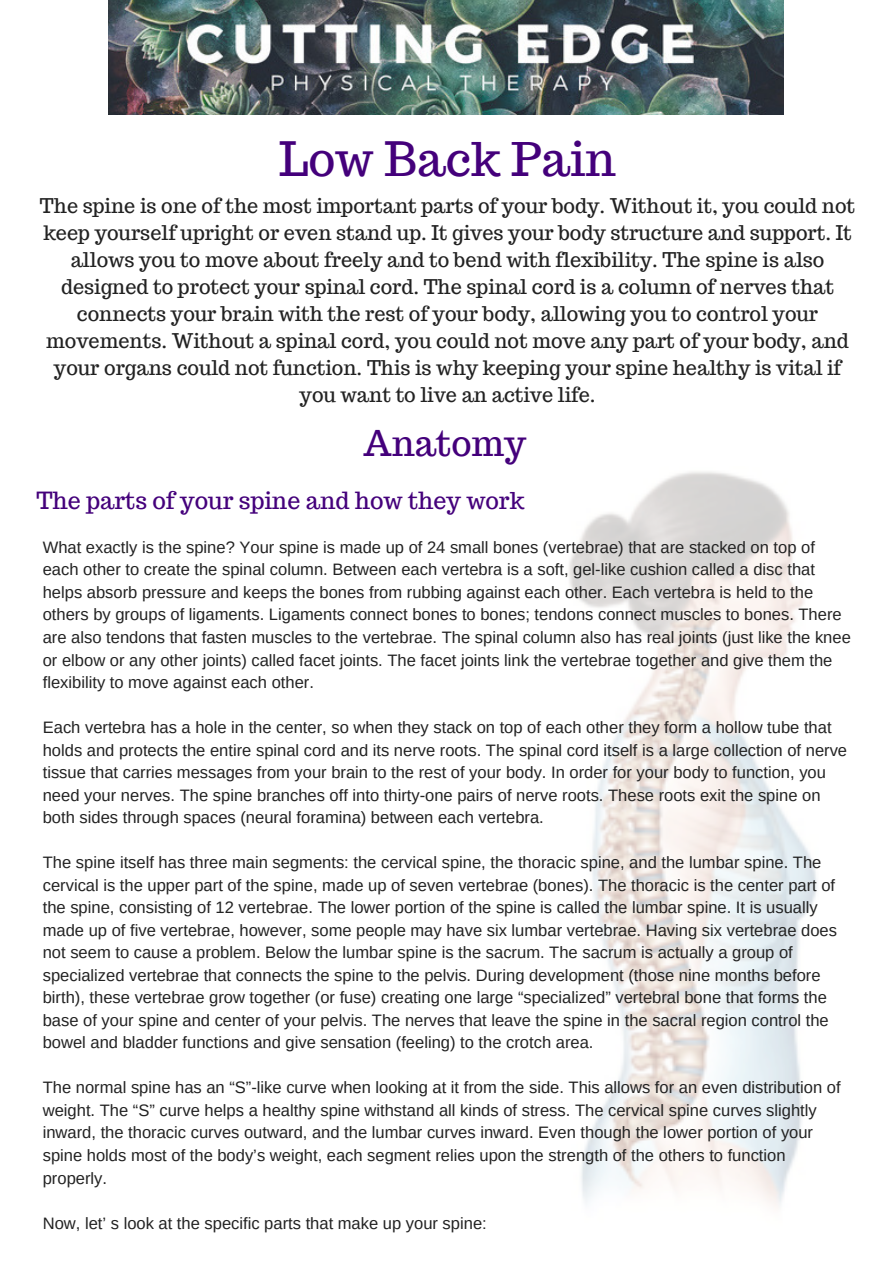
<style>
.page{position:relative;width:893px;height:1263px;background:#fff}
.page>*{position:absolute;margin:0;border:0;box-sizing:border-box;transform-origin:0 0}
.t1{font:46.35px "Trocchi";color:#44007b}
.t2{font:34.8px "Trocchi";color:#44007b}
.t3{font:23.25px "Trocchi";color:#44007b}
.t4{font:19.8px/27px "Trocchi";color:#222;text-align:center}
.t5{font:16.5px/22.5px "Arimo";color:#222}
</style>
<div class="page">
<img style="left:108px;top:0;width:676px;height:115px">
<img style="left:569px;top:471px;width:248px;height:735px">
<h1 class="t1" style="left:279px;top:128px;width:338px">Low Back Pain</h1>
<p class="t4" style="left:40px;top:192px;width:817px">The spine is one of the most important parts of your body. Without it, you could not keep yourself upright or even stand up. It gives your body structure and support. It allows you to move about freely and to bend with flexibility. The spine is also designed to protect your spinal cord. The spinal cord is a column of nerves that connects your brain with the rest of your body, allowing you to control your movements. Without a spinal cord, you could not move any part of your body, and your organs could not function. This is why keeping your spine healthy is vital if you want to live an active life.</p>
<h2 class="t2" style="left:364px;top:421px;width:164px">Anatomy</h2>
<h3 class="t3" style="left:36px;top:485px;width:489px">The parts of your spine and how they work</h3>
<p class="t5" style="left:43px;top:536px;width:810px">What exactly is the spine? Your spine is made up of 24 small bones (vertebrae) that are stacked on top of each other to create the spinal column. Between each vertebra is a soft, gel-like cushion called a disc that helps absorb pressure and keeps the bones from rubbing against each other. Each vertebra is held to the others by groups of ligaments. Ligaments connect bones to bones; tendons connect muscles to bones. There are also tendons that fasten muscles to the vertebrae. The spinal column also has real joints (just like the knee or elbow or any other joints) called facet joints. The facet joints link the vertebrae together and give them the flexibility to move against each other.</p>
<p class="t5" style="left:43px;top:716px;width:806px">Each vertebra has a hole in the center, so when they stack on top of each other they form a hollow tube that holds and protects the entire spinal cord and its nerve roots. The spinal cord itself is a large collection of nerve tissue that carries messages from your brain to the rest of your body. In order for your body to function, you need your nerves. The spine branches off into thirty-one pairs of nerve roots. These roots exit the spine on both sides through spaces (neural foramina) between each vertebra.</p>
<p class="t5" style="left:43px;top:851px;width:796px">The spine itself has three main segments: the cervical spine, the thoracic spine, and the lumbar spine. The cervical is the upper part of the spine, made up of seven vertebrae (bones). The thoracic is the center part of the spine, consisting of 12 vertebrae. The lower portion of the spine is called the lumbar spine. It is usually made up of five vertebrae, however, some people may have six lumbar vertebrae. Having six vertebrae does not seem to cause a problem. Below the lumbar spine is the sacrum. The sacrum is actually a group of specialized vertebrae that connects the spine to the pelvis. During development (those nine months before birth), these vertebrae grow together (or fuse) creating one large “specialized” vertebral bone that forms the base of your spine and center of your pelvis. The nerves that leave the spine in the sacral region control the bowel and bladder functions and give sensation (feeling) to the crotch area.</p>
<p class="t5" style="left:43px;top:1076px;width:799px">The normal spine has an “S”-like curve when looking at it from the side. This allows for an even distribution of weight. The “S” curve helps a healthy spine withstand all kinds of stress. The cervical spine curves slightly inward, the thoracic curves outward, and the lumbar curves inward. Even though the lower portion of your spine holds most of the body’s weight, each segment relies upon the strength of the others to function properly.</p>
<p class="t5" style="left:43px;top:1211px;width:445px">Now, let’ s look at the specific parts that make up your spine:</p>
</div>
